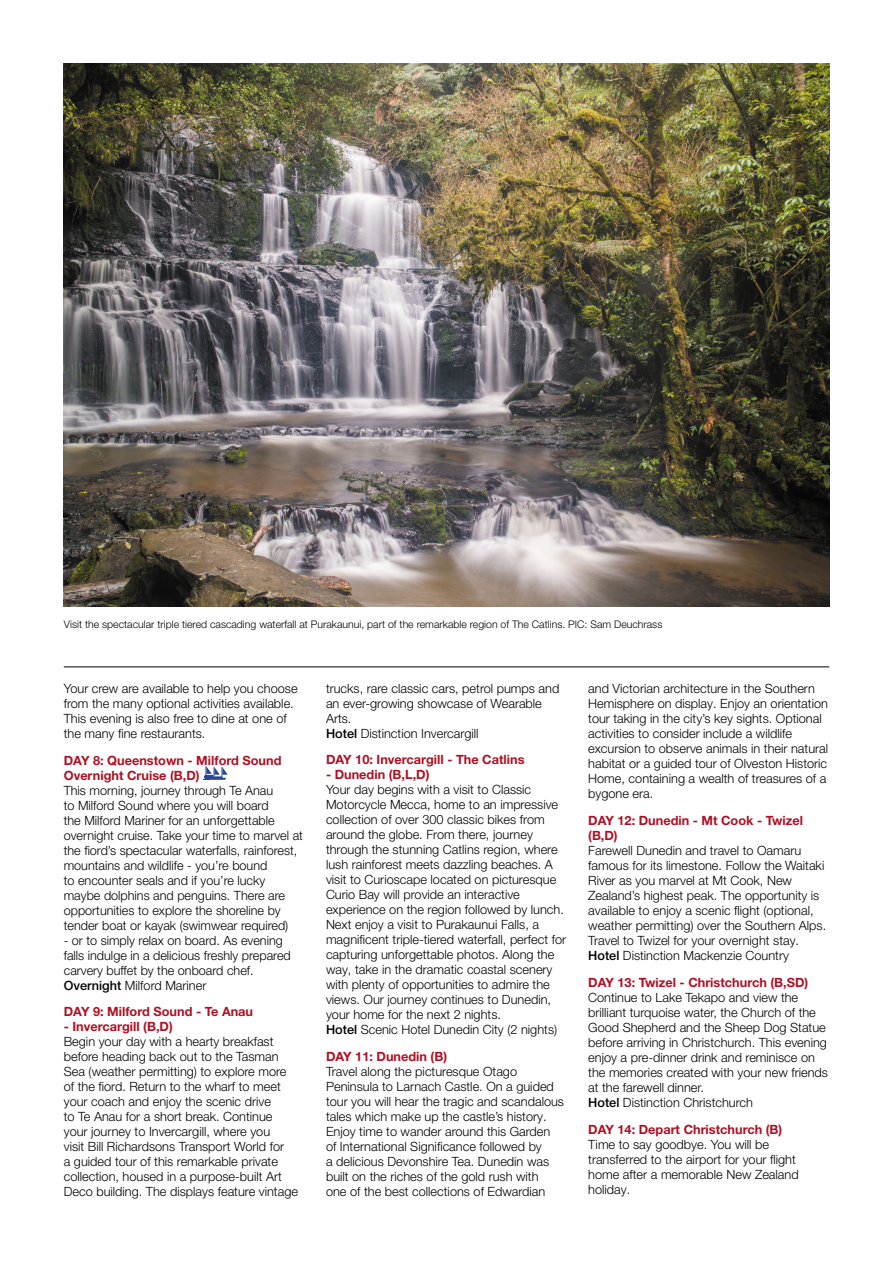
<style>
.page{position:relative;width:893px;height:1263px;background:#fff}
.page>*{position:absolute;margin:0;border:0;box-sizing:border-box;transform-origin:0 0}
.Body_Text{font:300 12.75px/15px "Helvetica Neue LT Pro";color:#000}
.Itinerary_Heads{font:700 12.75px/15px "Helvetica Neue LT Pro";color:#af1024}
.Body_Text-2{font:300 10.5px "Helvetica Neue LT Pro";color:#000}
.s1{font-weight:500}
</style>
<div class="page">
<img style="left:64px;top:64px;width:765px;height:543px">
<hr style="left:64px;top:667px;width:765px;height:1px;background:#000">
<svg style="left:203px;top:766px;width:25px;height:14px"></svg>
<p class="Body_Text-2" style="left:64px;top:617px;width:600px">Visit the spectacular triple tiered cascading waterfall at Purakaunui, part of the remarkable region of The Catlins. PIC: Sam Deuchrass</p>
<p class="Body_Text" style="left:64px;top:680px;width:235px">Your crew are available to help you choose from the many optional activities available.<br>This evening is also free to dine at one of the many fine restaurants.</p>
<p class="Itinerary_Heads" style="left:64px;top:752px;width:219px">DAY 8: Queenstown - Milford Sound<br>Overnight Cruise (B,D)</p>
<p class="Body_Text" style="left:64px;top:782px;width:241px">This morning, journey through Te Anau<br>to Milford Sound where you will board<br>the Milford Mariner for an unforgettable overnight cruise. Take your time to marvel at the fiord’s spectacular waterfalls, rainforest, mountains and wildlife - you’re bound<br>to encounter seals and if you’re lucky maybe dolphins and penguins. There are opportunities to explore the shoreline by tender boat or kayak (swimwear required)</p>
<p class="Body_Text" style="left:64px;top:932px;width:229px">- or to simply relax on board. As evening falls indulge in a delicious freshly prepared carvery buffet by the onboard chef.</p>
<p class="Body_Text" style="left:64px;top:977px;width:144px"><span class="s1">Overnight</span> Milford Mariner</p>
<p class="Itinerary_Heads" style="left:64px;top:1004px;width:191px">DAY 9: Milford Sound - Te Anau</p>
<p class="Itinerary_Heads" style="left:64px;top:1019px;width:111px">- Invercargill (B,D)</p>
<p class="Body_Text" style="left:64px;top:1034px;width:236px">Begin your day with a hearty breakfast before heading back out to the Tasman Sea (weather permitting) to explore more of the fiord. Return to the wharf to meet your coach and enjoy the scenic drive<br>to Te Anau for a short break. Continue your journey to Invercargill, where you<br>visit Bill Richardsons Transport World for<br>a guided tour of this remarkable private collection, housed in a purpose-built Art Deco building. The displays feature vintage</p>
<p class="Body_Text" style="left:326px;top:680px;width:235px">trucks, rare classic cars, petrol pumps and an ever-growing showcase of Wearable<br>Arts.</p>
<p class="Body_Text" style="left:326px;top:725px;width:154px"><span class="s1">Hotel</span> Distinction Invercargill</p>
<p class="Itinerary_Heads" style="left:326px;top:752px;width:200px">DAY 10: Invercargill - The Catlins</p>
<p class="Itinerary_Heads" style="left:326px;top:767px;width:105px">- Dunedin (B,L,D)</p>
<p class="Body_Text" style="left:326px;top:782px;width:242px">Your day begins with a visit to Classic Motorcycle Mecca, home to an impressive collection of over 300 classic bikes from around the globe. From there, journey through the stunning Catlins region, where lush rainforest meets dazzling beaches. A visit to Curioscape located on picturesque Curio Bay will provide an interactive experience on the region followed by lunch.<br>Next enjoy a visit to Purakaunui Falls, a magnificent triple-tiered waterfall, perfect for capturing unforgettable photos. Along the way, take in the dramatic coastal scenery with plenty of opportunities to admire the views. Our journey continues to Dunedin, your home for the next 2 nights.</p>
<p class="Body_Text" style="left:326px;top:1022px;width:233px"><span class="s1">Hotel</span> Scenic Hotel Dunedin City (2 nights)</p>
<p class="Itinerary_Heads" style="left:326px;top:1048px;width:123px">DAY 11: Dunedin (B)</p>
<p class="Body_Text" style="left:326px;top:1063px;width:240px">Travel along the picturesque Otago Peninsula to Larnach Castle. On a guided tour you will hear the tragic and scandalous tales which make up the castle’s history.<br>Enjoy time to wander around this Garden<br>of International Significance followed by<br>a delicious Devonshire Tea. Dunedin was built on the riches of the gold rush with<br>one of the best collections of Edwardian</p>
<p class="Body_Text" style="left:588px;top:680px;width:241px">and Victorian architecture in the Southern Hemisphere on display. Enjoy an orientation tour taking in the city’s key sights. Optional activities to consider include a wildlife excursion to observe animals in their natural habitat or a guided tour of Olveston Historic Home, containing a wealth of treasures of a bygone era.</p>
<p class="Itinerary_Heads" style="left:588px;top:812px;width:216px">DAY 12: Dunedin - Mt Cook - Twizel (B,D)</p>
<p class="Body_Text" style="left:588px;top:842px;width:240px">Farewell Dunedin and travel to Oamaru famous for its limestone. Follow the Waitaki River as you marvel at Mt Cook, New Zealand’s highest peak. The opportunity is available to enjoy a scenic flight (optional, weather permitting) over the Southern Alps.<br>Travel to Twizel for your overnight stay.</p>
<p class="Body_Text" style="left:588px;top:947px;width:202px"><span class="s1">Hotel</span> Distinction Mackenzie Country</p>
<p class="Itinerary_Heads" style="left:588px;top:974px;width:222px">DAY 13: Twizel - Christchurch (B,SD)</p>
<p class="Body_Text" style="left:588px;top:989px;width:241px">Continue to Lake Tekapo and view the brilliant turquoise water, the Church of the Good Shepherd and the Sheep Dog Statue before arriving in Christchurch. This evening enjoy a pre-dinner drink and reminisce on the memories created with your new friends at the farewell dinner.</p>
<p class="Body_Text" style="left:588px;top:1094px;width:166px"><span class="s1">Hotel</span> Distinction Christchurch</p>
<p class="Itinerary_Heads" style="left:588px;top:1121px;width:196px">DAY 14: Depart Christchurch (B)</p>
<p class="Body_Text" style="left:588px;top:1136px;width:212px">Time to say goodbye. You will be transferred to the airport for your flight home after a memorable New Zealand holiday.</p>
</div>
